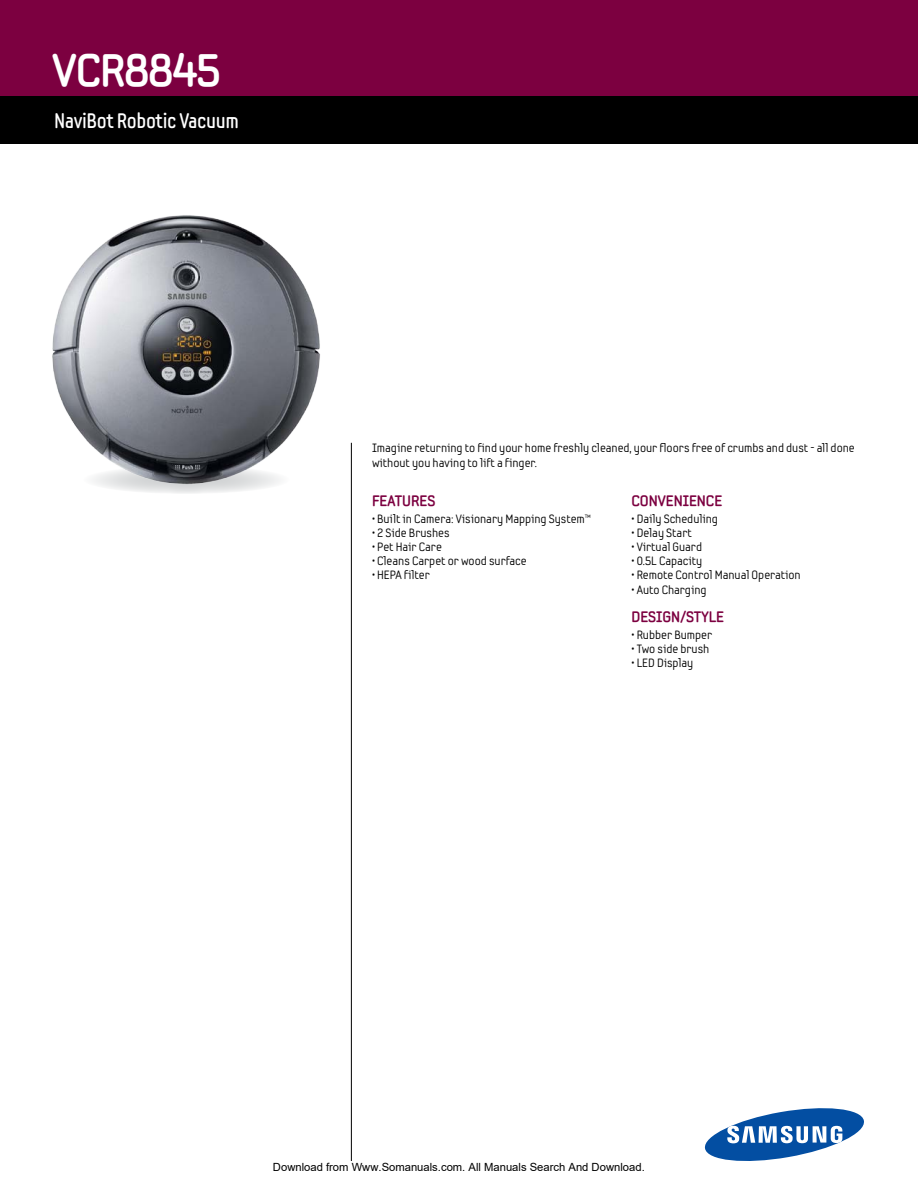
<style>
.page{position:relative;width:918px;height:1188px;background:#fff}
.page>*{position:absolute;margin:0;border:0;box-sizing:border-box;transform-origin:0 0}
.t1{font:700 45px "Samsung Imagination Modern";letter-spacing:-.02em;color:#fff}
.t2{font:21px "Samsung Imagination Cond Modern";letter-spacing:-.02em;color:#fff}
.t3{font:700 15px "Samsung Imagination Modern";color:#7c0040}
.t4{font:12px/15.8px "Samsung Imagination";color:#000}
.t5{font:11.25px "Arial";color:#000}
</style>
<div class="page">
<div style="left:0;top:85px;width:918px;height:59px;background:#000"></div>
<div style="left:0;top:0;width:918px;height:96px;background:#7c0040"></div>
<svg style="left:704px;top:1108px;width:160px;height:53px"></svg>
<hr style="left:351px;top:443px;width:1px;height:718px;background:#000">
<img style="left:52px;top:215px;width:268px;height:278px">
<h1 class="t1" style="left:53px;top:41px;width:170px">VCR8845</h1>
<h2 class="t2" style="left:54px;top:108px;width:187px">NaviBot Robotic Vacuum</h2>
<p class="t4" style="left:372px;top:439px;width:484px">Imagine returning to find your home freshly cleaned, your floors free of crumbs and dust - all done without you having to lift a finger.</p>
<p class="t3" style="left:372px;top:491px;width:65px">FEATURES</p>
<p class="t4" style="left:372px;top:510px;width:220px">• Built in Camera: Visionary Mapping System™</p>
<p class="t4" style="left:372px;top:525px;width:79px">• 2 Side Brushes</p>
<p class="t4" style="left:372px;top:539px;width:71px">• Pet Hair Care</p>
<p class="t4" style="left:372px;top:553px;width:156px">• Cleans Carpet or wood surface</p>
<p class="t4" style="left:372px;top:567px;width:59px">• HEPA filter</p>
<p class="t3" style="left:632px;top:491px;width:92px">CONVENIENCE</p>
<p class="t4" style="left:632px;top:510px;width:88px">• Daily Scheduling</p>
<p class="t4" style="left:632px;top:525px;width:62px">• Delay Start</p>
<p class="t4" style="left:632px;top:539px;width:72px">• Virtual Guard</p>
<p class="t4" style="left:632px;top:553px;width:72px">• 0.5L Capacity</p>
<p class="t4" style="left:632px;top:567px;width:171px">• Remote Control Manual Operation</p>
<p class="t4" style="left:632px;top:582px;width:77px">• Auto Charging</p>
<p class="t3" style="left:632px;top:607px;width:94px">DESIGN/STYLE</p>
<p class="t4" style="left:632px;top:627px;width:82px">• Rubber Bumper</p>
<p class="t4" style="left:632px;top:641px;width:79px">• Two side brush</p>
<p class="t4" style="left:632px;top:655px;width:63px">• LED Display</p>
<p class="t5" style="left:273px;top:1160px;width:373px">Download from Www.Somanuals.com. All Manuals Search And Download.</p>
</div>
